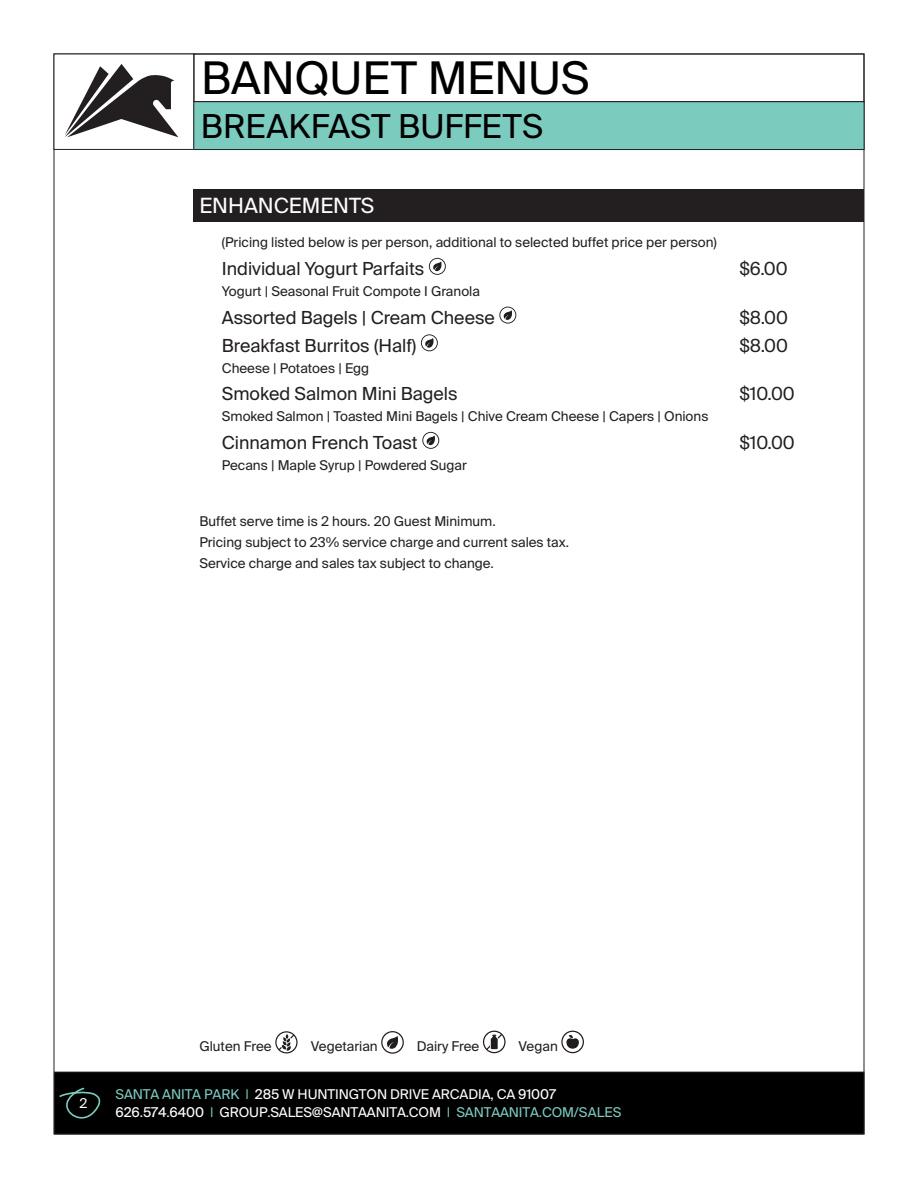
<style>
.page{position:relative;width:918px;height:1188px;background:#fff}
.page>*{position:absolute;margin:0;border:0;box-sizing:border-box;transform-origin:0 0}
.t1{font:45px "Suisse Intl";letter-spacing:-.005em;color:#000}
.t2{font:33px "Suisse Intl";color:#000}
.t3{font:21px "Suisse Intl";color:#fff}
.t4{font:18px "Suisse Intl";color:#231f20}
.t5{font:13.5px/21px "Suisse Intl";color:#231f20}
.t6{font:13.5px/18px "Suisse Intl";letter-spacing:-.01em;color:#fff}
.s1{color:#7bcbbf}
</style>
<div class="page">
<div style="left:54px;top:54px;width:140px;height:96px;border:1px solid #231f20"></div>
<svg style="left:65px;top:64px;width:113px;height:73px"></svg>
<div style="left:54px;top:1072px;width:810px;height:62px;background:#000"></div>
<div style="left:54px;top:1072px;width:810px;height:62px;border:1px solid #231f20"></div>
<svg style="left:59px;top:1087px;width:42px;height:32px"></svg>
<div style="left:193px;top:189px;width:671px;height:32px;background:#231f20"></div>
<svg style="left:429px;top:258px;width:17px;height:17px"></svg>
<svg style="left:499px;top:307px;width:17px;height:17px"></svg>
<svg style="left:421px;top:334px;width:17px;height:17px"></svg>
<svg style="left:422px;top:432px;width:17px;height:17px"></svg>
<div style="left:194px;top:102px;width:670px;height:48px;background:#7bcbbf"></div>
<div style="left:193px;top:101px;width:671px;height:49px;border:1px solid #231f20"></div>
<svg style="left:275px;top:1031px;width:23px;height:22px"></svg>
<svg style="left:381px;top:1031px;width:23px;height:23px"></svg>
<svg style="left:483px;top:1031px;width:23px;height:22px"></svg>
<svg style="left:561px;top:1031px;width:23px;height:22px"></svg>
<h1 class="t1" style="left:201px;top:52px;width:390px">BANQUET MENUS</h1>
<h2 class="t2" style="left:201px;top:107px;width:344px">BREAKFAST BUFFETS</h2>
<h3 class="t3" style="left:199px;top:193px;width:177px">ENHANCEMENTS</h3>
<p class="t5" style="left:222px;top:232px;width:497px">(Pricing listed below is per person, additional to selected buffet price per person)</p>
<h3 class="t4" style="left:222px;top:258px;width:204px">Individual Yogurt Parfaits</h3>
<h3 class="t4" style="left:739px;top:258px;width:50px">$6.00</h3>
<p class="t5" style="left:222px;top:281px;width:260px">Yogurt | Seasonal Fruit Compote I Granola</p>
<h3 class="t4" style="left:222px;top:307px;width:275px">Assorted Bagels | Cream Cheese</h3>
<h3 class="t4" style="left:739px;top:307px;width:50px">$8.00</h3>
<h3 class="t4" style="left:222px;top:335px;width:196px">Breakfast Burritos (Half)</h3>
<h3 class="t4" style="left:739px;top:335px;width:50px">$8.00</h3>
<p class="t5" style="left:222px;top:357px;width:149px">Cheese | Potatoes | Egg</p>
<h3 class="t4" style="left:222px;top:383px;width:237px">Smoked Salmon Mini Bagels</h3>
<h3 class="t4" style="left:739px;top:383px;width:57px">$10.00</h3>
<p class="t5" style="left:222px;top:406px;width:488px">Smoked Salmon | Toasted Mini Bagels | Chive Cream Cheese | Capers | Onions</p>
<h3 class="t4" style="left:222px;top:432px;width:197px">Cinnamon French Toast</h3>
<h3 class="t4" style="left:739px;top:432px;width:57px">$10.00</h3>
<p class="t5" style="left:222px;top:455px;width:247px">Pecans | Maple Syrup | Powdered Sugar</p>
<p class="t5" style="left:199px;top:510px;width:371px">Buffet serve time is 2 hours. 20 Guest Minimum.<br>Pricing subject to 23% service charge and current sales tax.<br>Service charge and sales tax subject to change.</p>
<p class="t6" style="left:79px;top:1095px;width:9px">2</p>
<p class="t5" style="left:199px;top:1035px;width:74px">Gluten Free</p>
<p class="t5" style="left:311px;top:1035px;width:68px">Vegetarian</p>
<p class="t5" style="left:417px;top:1035px;width:64px">Dairy Free</p>
<p class="t5" style="left:519px;top:1035px;width:41px">Vegan</p>
<p class="t6" style="left:116px;top:1085px;width:508px"><span class="s1">SANTA ANITA PARK |</span> 285 W HUNTINGTON DRIVE ARCADIA, CA 91007<br>626.574.6400 <span class="s1">|</span> GROUP.SALES@SANTAANITA.COM <span class="s1">| SANTAANITA.COM/SALES</span></p>
</div>
